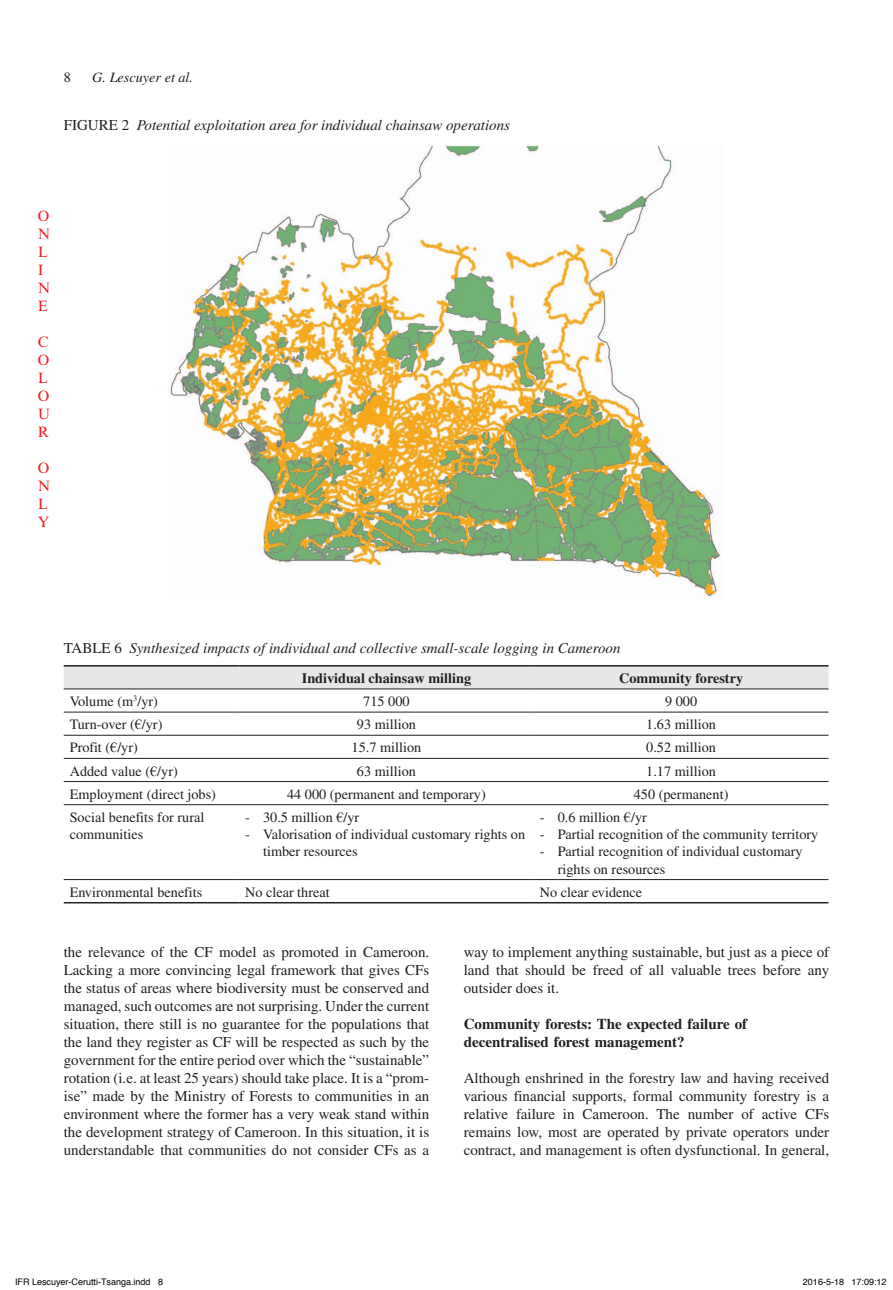
<style>
.page{position:relative;width:893px;height:1290px;background:#fff}
.page>*{position:absolute;margin:0;border:0;box-sizing:border-box;transform-origin:0 0}
.t1{font:15px/18px "Times";color:#231f20;text-align:justify}
.t2{font:italic 15px "Times";color:#231f20}
.t3{font:700 15px/18px "Times";color:#231f20}
.t4{font:15px/18px "Times NRMT";color:#ee1d23}
.t5{font:14.25px/17.2px "Times";color:#231f20}
.t6{font:700 14.25px "Times";color:#231f20}
.t7{font:italic 14.25px "Times";color:#231f20}
.t8{font:9px "Helvetica";color:#000}
.s1{font-style:normal}
.s2{font-family:"Times Translit"}
</style>
<div class="page">
<svg style="left:64px;top:666px;width:764px;height:23px;background:#dcdddf"></svg>
<hr style="left:64px;top:665px;width:175px;height:1px;background:#231f20">
<hr style="left:239px;top:665px;width:295px;height:1px;background:#231f20">
<hr style="left:534px;top:665px;width:294px;height:1px;background:#231f20">
<hr style="left:64px;top:902px;width:175px;height:1px;background:#231f20">
<hr style="left:239px;top:902px;width:295px;height:1px;background:#231f20">
<hr style="left:534px;top:902px;width:294px;height:1px;background:#231f20">
<hr style="left:64px;top:689px;width:175px;height:1px;background:#231f20">
<hr style="left:239px;top:689px;width:295px;height:1px;background:#231f20">
<hr style="left:534px;top:689px;width:294px;height:1px;background:#231f20">
<hr style="left:64px;top:712px;width:175px;height:1px;background:#231f20">
<hr style="left:239px;top:712px;width:295px;height:1px;background:#231f20">
<hr style="left:534px;top:712px;width:294px;height:1px;background:#231f20">
<hr style="left:64px;top:735px;width:175px;height:1px;background:#231f20">
<hr style="left:239px;top:735px;width:295px;height:1px;background:#231f20">
<hr style="left:534px;top:735px;width:294px;height:1px;background:#231f20">
<hr style="left:64px;top:758px;width:175px;height:1px;background:#231f20">
<hr style="left:239px;top:758px;width:295px;height:1px;background:#231f20">
<hr style="left:534px;top:758px;width:294px;height:1px;background:#231f20">
<hr style="left:64px;top:781px;width:175px;height:1px;background:#231f20">
<hr style="left:239px;top:781px;width:295px;height:1px;background:#231f20">
<hr style="left:534px;top:781px;width:294px;height:1px;background:#231f20">
<hr style="left:64px;top:804px;width:175px;height:1px;background:#231f20">
<hr style="left:239px;top:804px;width:295px;height:1px;background:#231f20">
<hr style="left:534px;top:804px;width:294px;height:1px;background:#231f20">
<hr style="left:64px;top:879px;width:175px;height:1px;background:#231f20">
<hr style="left:239px;top:879px;width:295px;height:1px;background:#231f20">
<hr style="left:534px;top:879px;width:294px;height:1px;background:#231f20">
<img style="left:168px;top:145px;width:553px;height:452px">
<p class="t5" style="left:64px;top:69px;width:9px">8</p>
<p class="t7" style="left:92px;top:70px;width:102px">G. Lescuyer et al.</p>
<p class="t1" style="left:64px;top:116px;width:19px">Figure</p>
<p class="t2" style="left:122px;top:117px;width:390px"><span class="s1">2</span> Potential exploitation area for individual chainsaw operations</p>
<p class="t4" style="left:38px;top:207px;width:14px">O<br>N<br>L<br>I<br>N<br>E</p>
<p class="t4" style="left:38px;top:333px;width:14px">C<br>O<br>L<br>O<br>U<br>R</p>
<p class="t4" style="left:38px;top:459px;width:14px">O<br>N<br>L<br>Y</p>
<p class="t1" style="left:64px;top:639px;width:19px">Table</p>
<p class="t2" style="left:114px;top:640px;width:508px"><span class="s1">6</span> Synthesized impacts of individual and collective small-scale logging in Cameroon</p>
<p class="t6" style="left:302px;top:670px;width:171px">Individual chainsaw milling</p>
<p class="t6" style="left:619px;top:670px;width:126px">Community forestry</p>
<p class="t5" style="left:70px;top:693px;width:90px">Volume (m<sup>3</sup>/yr)</p>
<p class="t5" style="left:363px;top:693px;width:48px">715 000</p>
<p class="t5" style="left:665px;top:693px;width:34px">9 000</p>
<p class="t5" style="left:70px;top:716px;width:94px">Turn-over (<span class="s2">€</span>/yr)</p>
<p class="t5" style="left:357px;top:716px;width:60px">93 million</p>
<p class="t5" style="left:646px;top:716px;width:71px">1.63 million</p>
<p class="t5" style="left:70px;top:739px;width:70px">Profit (<span class="s2">€</span>/yr)</p>
<p class="t5" style="left:352px;top:739px;width:71px">15.7 million</p>
<p class="t5" style="left:646px;top:739px;width:71px">0.52 million</p>
<p class="t5" style="left:70px;top:762px;width:110px">Added value (<span class="s2">€</span>/yr)</p>
<p class="t5" style="left:357px;top:762px;width:60px">63 million</p>
<p class="t5" style="left:646px;top:762px;width:71px">1.17 million</p>
<p class="t5" style="left:70px;top:785px;width:148px">Employment (direct jobs)</p>
<p class="t5" style="left:287px;top:785px;width:200px">44 000 (permanent and temporary)</p>
<p class="t5" style="left:634px;top:785px;width:96px">450 (permanent)</p>
<p class="t5" style="left:70px;top:808px;width:136px">Social benefits for rural communities</p>
<p class="t5" style="left:245px;top:808px;width:116px">- 30.5 million <span class="s2">€</span>/yr</p>
<p class="t5" style="left:540px;top:808px;width:109px">- 0.6 million <span class="s2">€</span>/yr</p>
<p class="t5" style="left:540px;top:826px;width:280px">- Partial recognition of the community territory</p>
<p class="t5" style="left:558px;top:843px;width:246px;text-indent:-18px">- Partial recognition of individual customary rights on resources</p>
<p class="t5" style="left:263px;top:826px;width:264px;text-indent:-18px">- Valorisation of individual customary rights on timber resources</p>
<p class="t5" style="left:70px;top:883px;width:134px">Environmental benefits</p>
<p class="t5" style="left:245px;top:883px;width:86px">No clear threat</p>
<p class="t5" style="left:540px;top:883px;width:104px">No clear evidence</p>
<p class="t1" style="left:64px;top:943px;width:367px">the relevance of the CF model as promoted in Cameroon.<br>Lacking a more convincing legal framework that gives CFs the status of areas where biodiversity must be conserved and managed, such outcomes are not surprising. Under the current situation, there still is no guarantee for the populations that the land they register as CF will be respected as such by the government for the entire period over which the “sustainable” rotation (i.e. at least 25 years) should take place. It is a “prom&shy;ise” made by the Ministry of Forests to communities in an environment where the former has a very weak stand within the development strategy of Cameroon. In this situation, it is understandable that communities do not consider CFs as a</p>
<p class="t1" style="left:464px;top:943px;width:367px">way to implement anything sustainable, but just as a piece of land that should be freed of all valuable trees before any outsider does it.</p>
<p class="t3" style="left:464px;top:1014px;width:285px">Community forests: The expected failure of decentralised forest management?</p>
<p class="t1" style="left:464px;top:1069px;width:367px">Although enshrined in the forestry law and having received various financial supports, formal community forestry is a relative failure in Cameroon. The number of active CFs remains low, most are operated by private operators under contract, and management is often dysfunctional. In general,</p>
<p class="t8" style="left:15px;top:1276px;width:150px">IFR Lescuyer-Cerutti-Tsanga.indd 8</p>
<p class="t8" style="left:803px;top:1276px;width:85px">2016-5-18 17:09:12</p>
</div>
